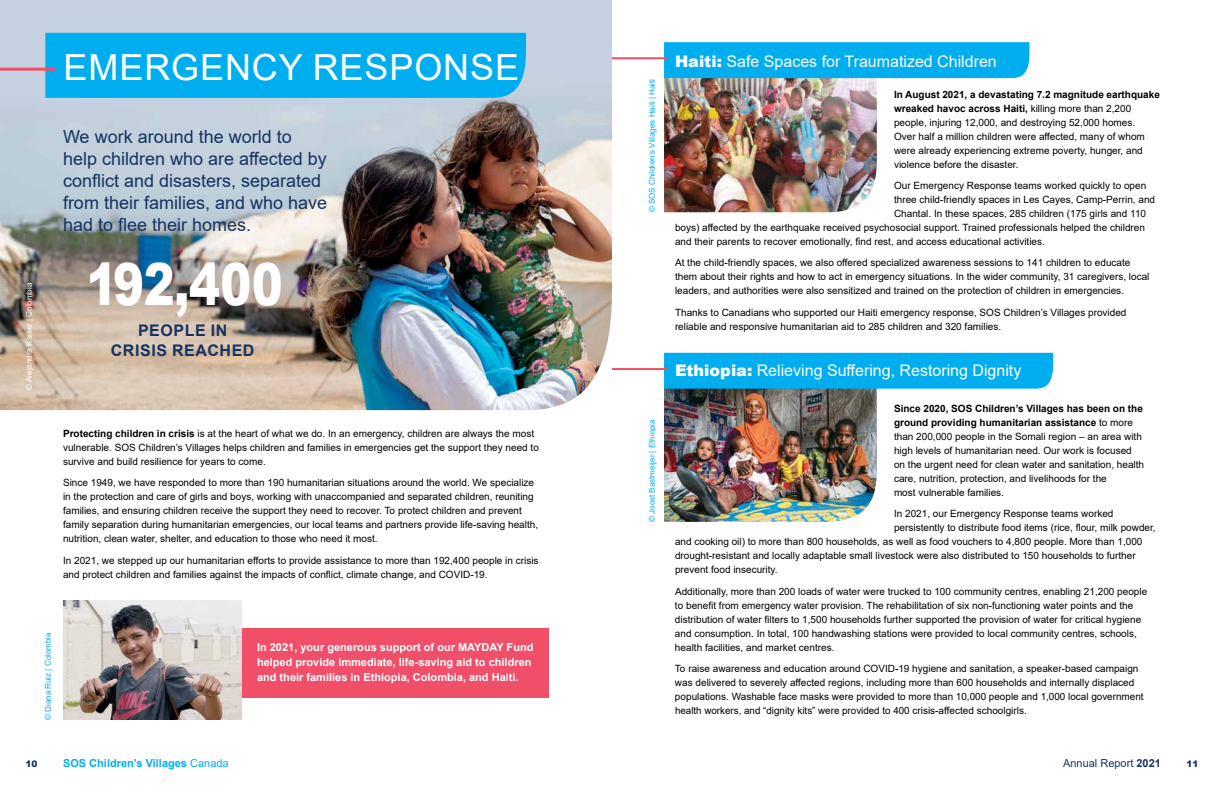
<style>
.page{position:relative;width:1224px;height:792px;background:#fff}
.page>*{position:absolute;margin:0;border:0;box-sizing:border-box;transform-origin:0 0}
.t1{font:900 58px "Arial";color:#fff;scale:.8 1}
.t2{font:36px "Arial";letter-spacing:.025em;color:#fff}
.t3{font:18px/22px "Arial";color:#163260}
.t4{font:16px "Arial";color:#fff}
.t5{font:700 16px/20px "Arial";letter-spacing:.035em;color:#163260;text-align:center}
.t6{font:700 11px/15px "Arial";color:#fff}
.t7{font:700 11px "Arial";color:#00aeef}
.t8{font:11px "Arial";color:#163260}
.t9{font:10px/14px "Arial";color:#000}
.t10{font:900 9px "Arial";color:#163260}
.t11{font:8px "Arial";color:#00aeef}
.t12{font:8px "Arial";color:#fff}
.s1{font-weight:900}
.s2{font-weight:700}
.s3{font-weight:400}
</style>
<div class="page">
<img style="left:664px;top:42px;width:365px;height:171px">
<img style="left:664px;top:353px;width:389px;height:169px">
<hr style="left:612px;top:57px;width:56px;height:2px;background:#f04e69">
<hr style="left:612px;top:368px;width:56px;height:2px;background:#f04e69">
<img style="left:0;top:0;width:612px;height:411px">
<div style="left:225px;top:628px;width:324px;height:69px;background:#f04e69"></div>
<img style="left:63px;top:600px;width:179px;height:120px">
<div style="left:45px;top:33px;width:481px;height:65px;background:#00aeef"></div>
<hr style="left:0;top:68px;width:56px;height:3px;background:#f04e69">
<p class="t12" style="left:23px;top:390px;width:108px;rotate:-90deg">© Alejandra Kaiser | Colombia</p>
<p class="t11" style="left:43px;top:720px;width:89px;rotate:-90deg">© Diana Ruiz | Colombia</p>
<h2 class="t2" style="left:64px;top:43px;width:457px">EMERGENCY RESPONSE</h2>
<h3 class="t4" style="left:675px;top:50px;width:323px"><span class="s1">Haiti:</span> Safe Spaces for Traumatized Children</h3>
<p class="t11" style="left:647px;top:212px;width:135px;rotate:-90deg">© SOS Children’s Villages Haiti | Haiti</p>
<p class="t9" style="left:894px;top:87px;width:268px"><span class="s2">In August 2021, a devastating 7.2 magnitude earthquake wreaked havoc across Haiti,</span> killing more than 2,200 people, injuring 12,000, and destroying 52,000 homes.<br>Over half a million children were affected, many of whom were already experiencing extreme poverty, hunger, and violence before the disaster.</p>
<p class="t9" style="left:894px;top:179px;width:254px">Our Emergency Response teams worked quickly to open</p>
<p class="t9" style="left:894px;top:193px;width:263px">three child-friendly spaces in Les Cayes, Camp-Perrin, and</p>
<p class="t9" style="left:894px;top:207px;width:254px">Chantal. In these spaces, 285 children (175 girls and 110</p>
<p class="t9" style="left:675px;top:221px;width:472px">boys) affected by the earthquake received psychosocial support. Trained professionals helped the children</p>
<p class="t9" style="left:675px;top:235px;width:371px">and their parents to recover emotionally, find rest, and access educational activities.</p>
<p class="t9" style="left:675px;top:256px;width:476px">At the child-friendly spaces, we also offered specialized awareness sessions to 141 children to educate them about their rights and how to act in emergency situations. In the wider community, 31 caregivers, local leaders, and authorities were also sensitized and trained on the protection of children in emergencies.</p>
<p class="t9" style="left:675px;top:305px;width:453px">Thanks to Canadians who supported our Haiti emergency response, SOS Children’s Villages provided reliable and responsive humanitarian aid to 285 children and 320 families.</p>
<h3 class="t3" style="left:63px;top:125px;width:266px">We work around the world to help children who are affected by conflict and disasters, separated from their families, and who have had to flee their homes.</h3>
<h1 class="t1" style="left:86px;top:242px;width:247px">192,400</h1>
<h3 class="t5" style="left:111px;top:320px;width:145px">PEOPLE IN<br>CRISIS REACHED</h3>
<p class="t9" style="left:63px;top:427px;width:477px"><span class="s2">Protecting children in crisis</span> is at the heart of what we do. In an emergency, children are always the most vulnerable. SOS Children’s Villages helps children and families in emergencies get the support they need to survive and build resilience for years to come.</p>
<p class="t9" style="left:63px;top:476px;width:477px">Since 1949, we have responded to more than 190 humanitarian situations around the world. We specialize in the protection and care of girls and boys, working with unaccompanied and separated children, reuniting families, and ensuring children receive the support they need to recover. To protect children and prevent family separation during humanitarian emergencies, our local teams and partners provide life-saving health, nutrition, clean water, shelter, and education to those who need it most.</p>
<p class="t9" style="left:63px;top:553px;width:477px">In 2021, we stepped up our humanitarian efforts to provide assistance to more than 192,400 people in crisis and protect children and families against the impacts of conflict, climate change, and COVID-19.</p>
<p class="t6" style="left:257px;top:640px;width:278px">In 2021, your generous support of our MAYDAY Fund helped provide immediate, life-saving aid to children and their families in Ethiopia, Colombia, and Haiti.</p>
<p class="t11" style="left:647px;top:522px;width:104px;rotate:-90deg">© Joost Bastmeijer | Ethiopia</p>
<h3 class="t4" style="left:675px;top:359px;width:348px"><span class="s1">Ethiopia:</span> Relieving Suffering, Restoring Dignity</h3>
<p class="t9" style="left:894px;top:402px;width:252px"><span class="s2">Since 2020, SOS Children’s Villages has been on the ground providing humanitarian assistance</span> to more than 200,000 people in the Somali region – an area with high levels of humanitarian need. Our work is focused on the urgent need for clean water and sanitation, health care, nutrition, protection, and livelihoods for the<br>most vulnerable families.</p>
<p class="t9" style="left:894px;top:507px;width:221px">In 2021, our Emergency Response teams worked</p>
<p class="t9" style="left:894px;top:521px;width:263px">persistently to distribute food items (rice, flour, milk powder,</p>
<p class="t9" style="left:675px;top:535px;width:469px">and cooking oil) to more than 800 households, as well as food vouchers to 4,800 people. More than 1,000</p>
<p class="t9" style="left:675px;top:549px;width:462px">drought-resistant and locally adaptable small livestock were also distributed to 150 households to further</p>
<p class="t9" style="left:675px;top:563px;width:104px">prevent food insecurity.</p>
<p class="t9" style="left:675px;top:584px;width:474px">Additionally, more than 200 loads of water were trucked to 100 community centres, enabling 21,200 people to benefit from emergency water provision. The rehabilitation of six non-functioning water points and the distribution of water filters to 1,500 households further supported the provision of water for critical hygiene and consumption. In total, 100 handwashing stations were provided to local community centres, schools, health facilities, and market centres.</p>
<p class="t9" style="left:675px;top:661px;width:470px">To raise awareness and education around COVID-19 hygiene and sanitation, a speaker-based campaign was delivered to severely affected regions, including more than 600 households and internally displaced populations. Washable face masks were provided to more than 10,000 people and 1,000 local government health workers, and “dignity kits” were provided to 400 crisis-affected schoolgirls.</p>
<p class="t7" style="left:63px;top:755px;width:167px">SOS Children’s Villages <span class="s3">Canada</span></p>
<p class="t8" style="left:1063px;top:756px;width:99px">Annual Report <span class="s2">2021</span></p>
<p class="t10" style="left:25px;top:757px;width:14px">10</p>
<p class="t10" style="left:1186px;top:757px;width:14px">11</p>
</div>
